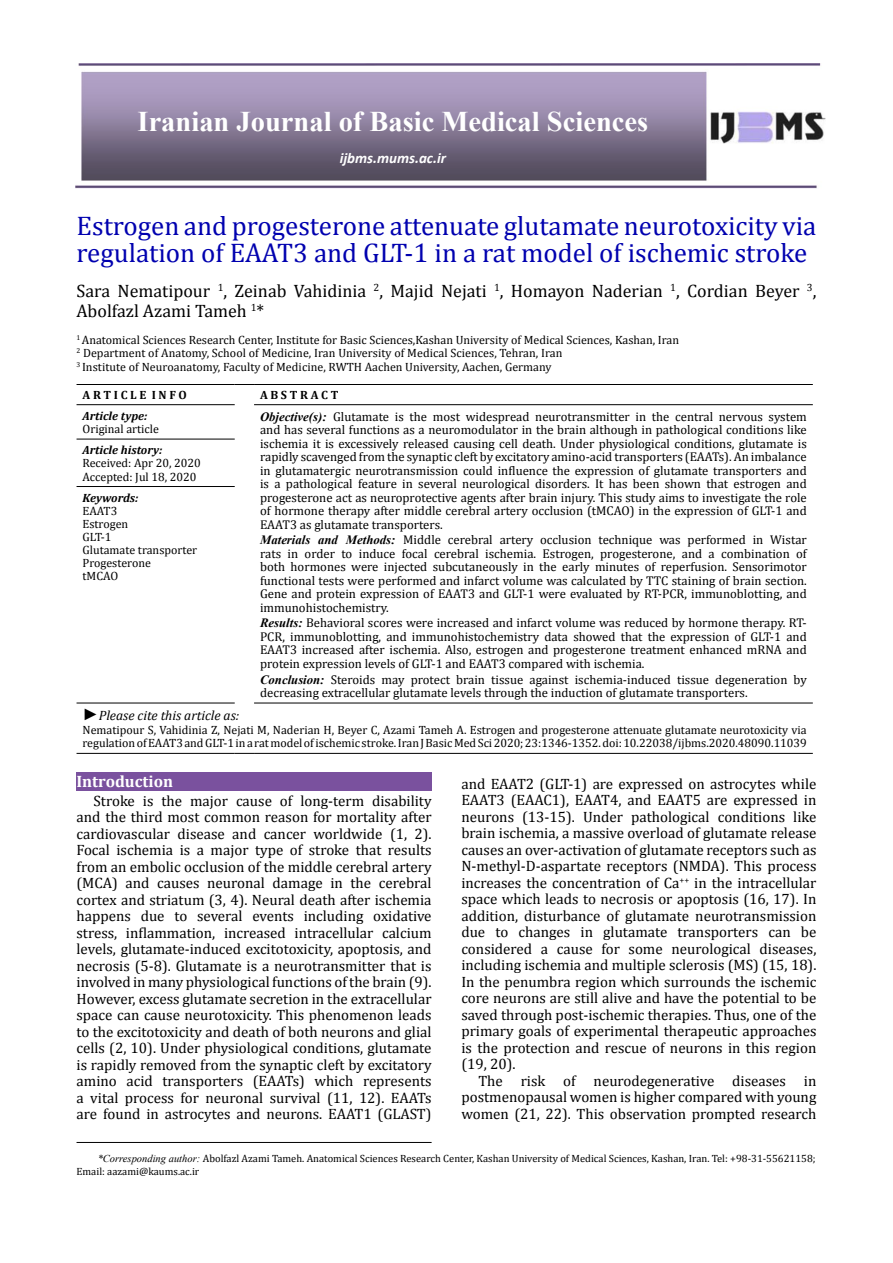
<style>
.page{position:relative;width:893px;height:1263px;background:#fff}
.page>*{position:absolute;margin:0;border:0;box-sizing:border-box;transform-origin:0 0}
.t1{font:700 28.5px "Times New Roman";color:#fff}
.t2{font:27px/27px "Cambria";color:#0000af}
.t3{font:18px/19.5px "Cambria";color:#000}
.t4{font:700 16.5px "Cambria";color:#fff}
.t5{font:15px/16.5px "Cambria";color:#000;text-align:justify}
.t6{font:italic 700 15px "Calibri";color:#fff}
.t7{font:italic 13.5px "Cambria";color:#000}
.t8{font:12.75px/13.5px "Cambria";color:#000;text-align:justify}
.t9{font:12px/13px "Cambria";color:#000}
.t10{font:12px/13px "Cambria Math";color:#000}
.t11{font:italic 700 12px "Cambria";color:#000}
.t12{font:700 12px "Cambria";color:#000}
.t13{font:10.5px/12.6px "Cambria";color:#000}
.s1{font-family:"Times New Roman";font-weight:700;font-style:italic}
.s2{font-family:"Times New Roman";font-size:16.5px}
.s3{font-family:"Times New Roman";font-style:italic}
</style>
<div class="page">
<hr style="left:77px;top:1142px;width:355px;height:1px;background:#000">
<img style="left:75px;top:64px;width:750px;height:125px">
<hr style="left:77px;top:384px;width:158px;height:1px;background:#000">
<svg style="left:235px;top:384px;width:19px;height:1px"></svg>
<hr style="left:254px;top:384px;width:559px;height:1px;background:#000">
<hr style="left:77px;top:404px;width:158px;height:1px;background:#000">
<hr style="left:77px;top:439px;width:158px;height:1px;background:#000">
<hr style="left:254px;top:404px;width:559px;height:1px;background:#000">
<hr style="left:77px;top:486px;width:158px;height:1px;background:#000">
<hr style="left:77px;top:753px;width:158px;height:1px;background:#000">
<svg style="left:235px;top:753px;width:19px;height:1px"></svg>
<hr style="left:254px;top:753px;width:559px;height:1px;background:#000">
<hr style="left:77px;top:703px;width:158px;height:1px;background:#000">
<hr style="left:254px;top:703px;width:559px;height:1px;background:#000">
<div style="left:77px;top:772px;width:355px;height:19px;background:#7a519e"></div>
<h1 class="t1" style="left:138px;top:102px;width:512px">Iranian Journal of Basic Medical Sciences</h1>
<p class="t6" style="left:340px;top:149px;width:108px">ijbms.mums.ac.ir</p>
<h2 class="t2" style="left:77px;top:212px;width:741px">Estrogen and progesterone attenuate glutamate neurotoxicity via regulation of EAAT3 and GLT-1 in a rat model of ischemic stroke</h2>
<p class="t3" style="left:77px;top:281px;width:741px">Sara Nematipour <sup>1</sup>, Zeinab Vahidinia <sup>2</sup>, Majid Nejati <sup>1</sup>, Homayon Naderian <sup>1</sup>, Cordian Beyer <sup>3</sup>,<br>Abolfazl Azami Tameh <sup>1</sup>*</p>
<p class="t9" style="left:77px;top:333px;width:604px;line-height:13.5px"><sup>1</sup> Anatomical Sciences Research Center, Institute for Basic Sciences,Kashan University of Medical Sciences, Kashan, Iran<br><sup>2</sup> Department of Anatomy, School of Medicine, Iran University of Medical Sciences, Tehran, Iran<br><sup>3</sup> Institute of Neuroanatomy, Faculty of Medicine, RWTH Aachen University, Aachen, Germany</p>
<p class="t12" style="left:83px;top:386px;width:106px">A R T I C L E I N F O</p>
<p class="t12" style="left:260px;top:386px;width:80px">A B S T R A C T</p>
<p class="t11" style="left:83px;top:407px;width:66px">Article type:</p>
<p class="t10" style="left:83px;top:422px;width:78px">Original article</p>
<p class="t8" style="left:260px;top:409px;width:548px"><span class="s1">Objective(s):</span> Glutamate is the most widespread neurotransmitter in the central nervous system and has several functions as a neuromodulator in the brain although in pathological conditions like ischemia it is excessively released causing cell death. Under physiological conditions, glutamate is rapidly scavenged from the synaptic cleft by excitatory amino-acid transporters (EAATs). An imbalance in glutamatergic neurotransmission could influence the expression of glutamate transporters and is a pathological feature in several neurological disorders. It has been shown that estrogen and progesterone act as neuroprotective agents after brain injury. This study aims to investigate the role of hormone therapy after middle cerebral artery occlusion (tMCAO) in the expression of GLT-1 and EAAT3 as glutamate transporters.</p>
<p class="t8" style="left:260px;top:533px;width:548px"><span class="s1">Materials and Methods:</span> Middle cerebral artery occlusion technique was performed in Wistar rats in order to induce focal cerebral ischemia. Estrogen, progesterone, and a combination of both hormones were injected subcutaneously in the early minutes of reperfusion. Sensorimotor functional tests were performed and infarct volume was calculated by TTC staining of brain section.<br>Gene and protein expression of EAAT3 and GLT-1 were evaluated by RT-PCR, immunoblotting, and immunohistochemistry.</p>
<p class="t8" style="left:260px;top:616px;width:548px"><span class="s1">Results:</span> Behavioral scores were increased and infarct volume was reduced by hormone therapy. RT-PCR, immunoblotting, and immunohistochemistry data showed that the expression of GLT-1 and EAAT3 increased after ischemia. Also, estrogen and progesterone treatment enhanced mRNA and protein expression levels of GLT-1 and EAAT3 compared with ischemia.</p>
<p class="t8" style="left:260px;top:672px;width:548px"><span class="s1">Conclusion:</span> Steroids may protect brain tissue against ischemia-induced tissue degeneration by decreasing extracellular glutamate levels through the induction of glutamate transporters.</p>
<p class="t11" style="left:83px;top:442px;width:81px">Article history:</p>
<p class="t10" style="left:83px;top:457px;width:120px">Received: Apr 20, 2020<br>Accepted: Jul 18, 2020</p>
<p class="t11" style="left:83px;top:489px;width:57px">Keywords:</p>
<p class="t9" style="left:83px;top:504px;width:116px">EAAT3<br>Estrogen<br>GLT-1<br>Glutamate transporter<br>Progesterone<br>tMCAO</p>
<p class="t7" style="left:83px;top:706px;width:158px"><span class="s2">►</span>Please cite this article as:</p>
<p class="t10" style="left:83px;top:723px;width:726px">Nematipour S, Vahidinia Z, Nejati M, Naderian H, Beyer C, Azami Tameh A. Estrogen and progesterone attenuate glutamate neurotoxicity via regulation of EAAT3 and GLT-1 in a rat model of ischemic stroke. Iran J Basic Med Sci 2020; 23:1346-1352. doi: 10.22038/ijbms.2020.48090.11039</p>
<p class="t4" style="left:77px;top:769px;width:98px">Introduction</p>
<p class="t5" style="left:77px;top:792px;width:357px;text-indent:17px">Stroke is the major cause of long-term disability and the third most common reason for mortality after cardiovascular disease and cancer worldwide (1, 2).<br>Focal ischemia is a major type of stroke that results from an embolic occlusion of the middle cerebral artery (MCA) and causes neuronal damage in the cerebral cortex and striatum (3, 4). Neural death after ischemia happens due to several events including oxidative stress, inflammation, increased intracellular calcium levels, glutamate-induced excitotoxicity, apoptosis, and necrosis (5-8). Glutamate is a neurotransmitter that is involved in many physiological functions of the brain (9).<br>However, excess glutamate secretion in the extracellular space can cause neurotoxicity. This phenomenon leads to the excitotoxicity and death of both neurons and glial cells (2, 10). Under physiological conditions, glutamate is rapidly removed from the synaptic cleft by excitatory amino acid transporters (EAATs) which represents a vital process for neuronal survival (11, 12). EAATs are found in astrocytes and neurons. EAAT1 (GLAST)</p>
<p class="t5" style="left:461px;top:775px;width:357px">and EAAT2 (GLT-1) are expressed on astrocytes while EAAT3 (EAAC1), EAAT4, and EAAT5 are expressed in neurons (13-15). Under pathological conditions like brain ischemia, a massive overload of glutamate release causes an over-activation of glutamate receptors such as N-methyl-D-aspartate receptors (NMDA). This process increases the concentration of Ca<sup>++</sup> in the intracellular space which leads to necrosis or apoptosis (16, 17). In addition, disturbance of glutamate neurotransmission due to changes in glutamate transporters can be considered a cause for some neurological diseases, including ischemia and multiple sclerosis (MS) (15, 18).<br>In the penumbra region which surrounds the ischemic core neurons are still alive and have the potential to be saved through post-ischemic therapies. Thus, one of the primary goals of experimental therapeutic approaches is the protection and rescue of neurons in this region (19, 20).</p>
<p class="t5" style="left:461px;top:1072px;width:357px;text-indent:17px">The risk of neurodegenerative diseases in postmenopausal women is higher compared with young women (21, 22). This observation prompted research</p>
<p class="t13" style="left:77px;top:1152px;width:741px;text-indent:21px"><span class="s3">*Corresponding author:</span> Abolfazl Azami Tameh. Anatomical Sciences Research Center, Kashan University of Medical Sciences, Kashan, Iran. Tel: +98-31-55621158;<br>Email: aazami@kaums.ac.ir</p>
</div>
